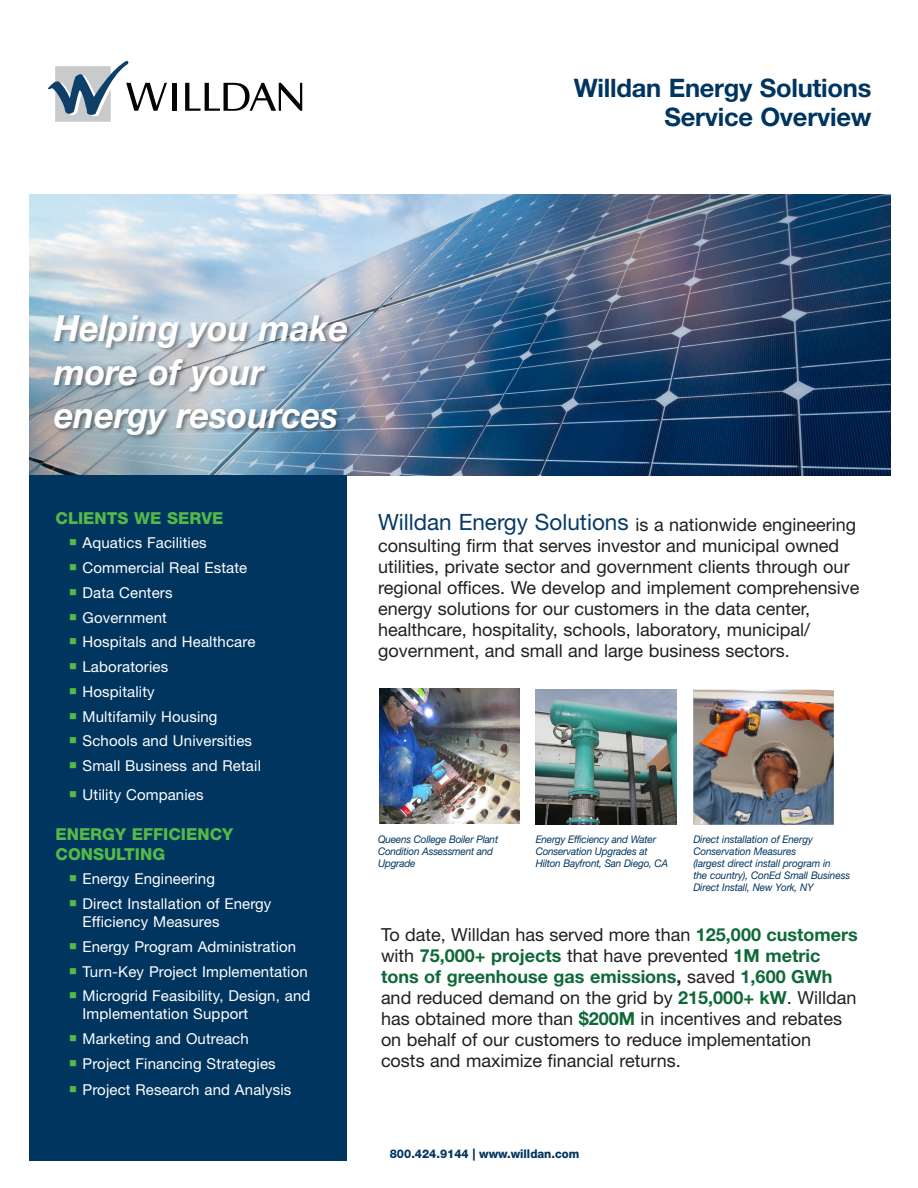
<style>
.page{position:relative;width:918px;height:1188px;background:#fff}
.page>*{position:absolute;margin:0;border:0;box-sizing:border-box;transform-origin:0 0}
.Call_Out_Phrase{font:italic 700 36px/43.5px "Helvetica Neue LT Std";color:#fff;scale:.95 1}
.Main_Title{font:700 25.5px/28.5px "Helvetica Neue LT Std";letter-spacing:-.01em;color:#003560;text-align:right}
.Main_Body{font:18px/21px "Helvetica Neue LT Std";color:#231f20}
.Subhead{font:800 16.5px/19.5px "Helvetica Neue LT Std";color:#56b947}
.t1{font:15px/18px "Helvetica Neue LT Std";letter-spacing:.01em;color:#fff}
.Contact_Info{font:800 12px "Helvetica Neue LT Std";color:#003560;scale:.95 1}
.Call_Out_Phrase-2{font:italic 10.5px/12px "Helvetica Neue LT Std";letter-spacing:-.01em;color:#003560;scale:.95 1}
.s1{font-size:22.5px;color:#083a65}
.s2{font-weight:700;color:#0e6937}
.s3{font-weight:700}
</style>
<div class="page">
<img style="left:29px;top:195px;width:862px;height:280px">
<div style="left:53px;top:314px;width:300px;height:126px;background:#231f20;opacity:.45"></div>
<div style="left:0;top:475px;width:346px;height:713px;background:#003560"></div>
<div style="left:172px;top:83px;width:5px;height:28px;background:#040503"></div>
<svg style="left:48px;top:61px;width:119px;height:61px"></svg>
<svg style="left:185px;top:83px;width:117px;height:28px"></svg>
<img style="left:536px;top:690px;width:140px;height:135px">
<img style="left:380px;top:688px;width:140px;height:135px">
<img style="left:693px;top:690px;width:141px;height:135px">
<div style="left:0;top:0;width:29px;height:1188px;background:#fff"></div>
<div style="left:1px;top:1161px;width:917px;height:27px;background:#fff"></div>
<p class="Main_Title" style="left:574px;top:73px;width:299px">Willdan Energy Solutions<br>Service Overview</p>
<p class="Call_Out_Phrase" style="left:54px;top:306px;width:312px">Helping you make more of your energy resources</p>
<p class="Subhead" style="left:56px;top:508px;width:169px">CLIENTS WE SERVE</p>
<p class="t1" style="left:82px;top:534px;width:126px">Aquatics Facilities</p>
<p class="t1" style="left:82px;top:558px;width:166px">Commercial Real Estate</p>
<p class="t1" style="left:82px;top:583px;width:92px">Data Centers</p>
<p class="t1" style="left:82px;top:608px;width:86px">Government</p>
<p class="t1" style="left:82px;top:633px;width:174px">Hospitals and Healthcare</p>
<p class="t1" style="left:82px;top:657px;width:87px">Laboratories</p>
<p class="t1" style="left:82px;top:682px;width:74px">Hospitality</p>
<p class="t1" style="left:82px;top:707px;width:137px">Multifamily Housing</p>
<p class="t1" style="left:82px;top:732px;width:171px">Schools and Universities</p>
<p class="t1" style="left:82px;top:756px;width:180px">Small Business and Retail</p>
<p class="t1" style="left:82px;top:786px;width:123px">Utility Companies</p>
<p class="Subhead" style="left:56px;top:824px;width:179px">ENERGY EFFICIENCY<br>CONSULTING</p>
<p class="t1" style="left:82px;top:870px;width:134px">Energy Engineering</p>
<p class="t1" style="left:82px;top:894px;width:190px">Direct Installation of Energy<br>Efficiency Measures</p>
<p class="t1" style="left:82px;top:937px;width:215px">Energy Program Administration</p>
<p class="t1" style="left:82px;top:962px;width:227px">Turn-Key Project Implementation</p>
<p class="t1" style="left:82px;top:987px;width:229px">Microgrid Feasibility, Design, and<br>Implementation Support</p>
<p class="t1" style="left:82px;top:1029px;width:168px">Marketing and Outreach</p>
<p class="t1" style="left:82px;top:1054px;width:195px">Project Financing Strategies</p>
<p class="t1" style="left:82px;top:1080px;width:210px">Project Research and Analysis</p>
<p class="Main_Body" style="left:378px;top:514px;width:483px"><span class="s1">Willdan Energy Solutions</span> is a nationwide engineering consulting firm that serves investor and municipal owned utilities, private sector and government clients through our regional offices. We develop and implement comprehensive energy solutions for our customers in the data center, healthcare, hospitality, schools, laboratory, municipal/ government, and small and large business sectors.</p>
<p class="Call_Out_Phrase-2" style="left:378px;top:833px;width:128px">Queens College Boiler Plant<br>Condition Assessment and<br>Upgrade</p>
<p class="Call_Out_Phrase-2" style="left:536px;top:833px;width:141px">Energy Efficiency and Water<br>Conservation Upgrades at<br>Hilton Bayfront, San Diego, CA</p>
<p class="Call_Out_Phrase-2" style="left:693px;top:833px;width:167px">Direct installation of Energy<br>Conservation Measures<br>(largest direct install program in<br>the country), ConEd Small Business<br>Direct Install, New York, NY</p>
<p class="Main_Body" style="left:381px;top:924px;width:478px">To date, Willdan has served more than <span class="s2">125,000 customers </span>with <span class="s2">75,000+ projects</span> that have prevented <span class="s2">1M metric tons of greenhouse gas emissions</span><span class="s3">,</span> saved <span class="s2">1,600 GWh </span>and reduced demand on the grid by <span class="s2">215,000+ kW</span>. Willdan has obtained more than <span class="s2">$200M</span> in incentives and rebates on behalf of our customers to reduce implementation costs and maximize financial returns.</p>
<p class="Contact_Info" style="left:390px;top:1146px;width:201px">800.424.9144 | www.willdan.com</p>
</div>
